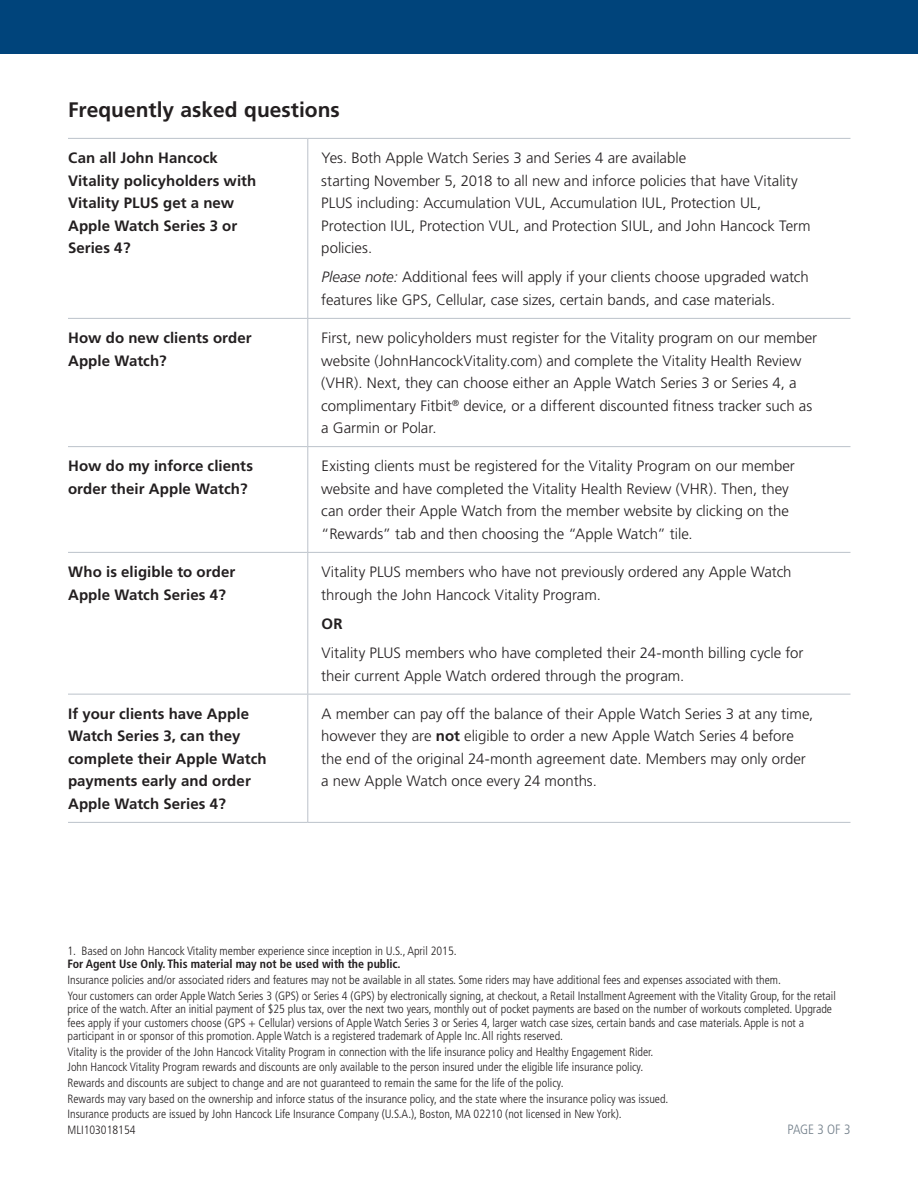
<style>
.page{position:relative;width:918px;height:1188px;background:#fff}
.page>*{position:absolute;margin:0;border:0;box-sizing:border-box;transform-origin:0 0}
.Chart_heads{font:700 21px "Frutiger LT Pro";color:#231f20}
.bulleted_text{font:300 15px/22.5px "Frutiger";color:#231f20}
.bulleted_text-2{font:700 15px/22.5px "Frutiger";letter-spacing:.005em;color:#231f20}
.t1{font:300 condensed 13.5px "Frutiger";letter-spacing:-.01em;color:#727f8a}
.t2{font:300 condensed 12px/13.5px "Frutiger";color:#231f20}
.t3{font:700 condensed 12px "Frutiger";color:#231f20}
.s1{font-style:italic}
.s2{font-weight:700}
</style>
<div class="page">
<div style="left:0;top:0;width:918px;height:54px;background:#00447b"></div>
<hr style="left:68px;top:138px;width:240px;height:1px;background:#bbc2ca">
<hr style="left:308px;top:138px;width:542px;height:1px;background:#bbc2ca">
<hr style="left:307px;top:139px;width:1px;height:179px;background:#bbc2ca">
<hr style="left:68px;top:318px;width:240px;height:1px;background:#bbc2ca">
<hr style="left:308px;top:318px;width:542px;height:1px;background:#bbc2ca">
<hr style="left:307px;top:319px;width:1px;height:127px;background:#bbc2ca">
<hr style="left:68px;top:446px;width:240px;height:1px;background:#bbc2ca">
<hr style="left:308px;top:446px;width:542px;height:1px;background:#bbc2ca">
<hr style="left:307px;top:447px;width:1px;height:105px;background:#bbc2ca">
<hr style="left:68px;top:552px;width:240px;height:1px;background:#bbc2ca">
<hr style="left:308px;top:552px;width:542px;height:1px;background:#bbc2ca">
<hr style="left:307px;top:553px;width:1px;height:141px;background:#bbc2ca">
<hr style="left:68px;top:694px;width:240px;height:1px;background:#bbc2ca">
<hr style="left:308px;top:694px;width:542px;height:1px;background:#bbc2ca">
<hr style="left:307px;top:694px;width:1px;height:128px;background:#bbc2ca">
<hr style="left:68px;top:822px;width:240px;height:1px;background:#bbc2ca">
<hr style="left:308px;top:822px;width:542px;height:1px;background:#bbc2ca">
<p class="Chart_heads" style="left:68px;top:97px;width:273px">Frequently asked questions</p>
<p class="bulleted_text-2" style="left:68px;top:147px;width:190px">Can all John Hancock<br>Vitality policyholders with<br>Vitality PLUS get a new<br>Apple Watch Series 3 or<br>Series 4?</p>
<p class="bulleted_text" style="left:321px;top:147px;width:491px">Yes. Both Apple Watch Series 3 and Series 4 are available<br>starting November 5, 2018 to all new and inforce policies that have Vitality PLUS including: Accumulation VUL, Accumulation IUL, Protection UL, Protection IUL, Protection VUL, and Protection SIUL, and John Hancock Term policies.</p>
<p class="bulleted_text" style="left:321px;top:266px;width:489px"><span class="s1">Please note:</span> Additional fees will apply if your clients choose upgraded watch features like GPS, Cellular, case sizes, certain bands, and case materials.</p>
<p class="bulleted_text-2" style="left:68px;top:327px;width:185px">How do new clients order<br>Apple Watch?</p>
<p class="bulleted_text" style="left:321px;top:327px;width:497px">First, new policyholders must register for the Vitality program on our member website (JohnHancockVitality.com) and complete the Vitality Health Review (VHR). Next, they can choose either an Apple Watch Series 3 or Series 4, a complimentary Fitbit<sup>®</sup> device, or a different discounted fitness tracker such as a Garmin or Polar.</p>
<p class="bulleted_text-2" style="left:68px;top:455px;width:187px">How do my inforce clients order their Apple Watch?</p>
<p class="bulleted_text" style="left:321px;top:455px;width:475px">Existing clients must be registered for the Vitality Program on our member website and have completed the Vitality Health Review (VHR). Then, they can order their Apple Watch from the member website by clicking on the “Rewards” tab and then choosing the “Apple Watch” tile.</p>
<p class="bulleted_text-2" style="left:68px;top:561px;width:169px">Who is eligible to order<br>Apple Watch Series 4?</p>
<p class="bulleted_text" style="left:321px;top:561px;width:472px">Vitality PLUS members who have not previously ordered any Apple Watch through the John Hancock Vitality Program.</p>
<p class="bulleted_text-2" style="left:322px;top:612px;width:23px">OR</p>
<p class="bulleted_text" style="left:321px;top:642px;width:484px">Vitality PLUS members who have completed their 24-month billing cycle for their current Apple Watch ordered through the program.</p>
<p class="bulleted_text-2" style="left:68px;top:702px;width:200px">If your clients have Apple<br>Watch Series 3, can they complete their Apple Watch payments early and order<br>Apple Watch Series 4?</p>
<p class="bulleted_text" style="left:321px;top:703px;width:494px">A member can pay off the balance of their Apple Watch Series 3 at any time, however they are <span class="s2">not</span> eligible to order a new Apple Watch Series 4 before the end of the original 24-month agreement date. Members may only order a new Apple Watch once every 24 months.</p>
<p class="t2" style="left:68px;top:944px;width:391px">1. Based on John Hancock Vitality member experience since inception in U.S., April 2015.</p>
<p class="t3" style="left:68px;top:957px;width:335px">For Agent Use Only. This material may not be used with the public.</p>
<p class="t2" style="left:68px;top:973px;width:715px">Insurance policies and/or associated riders and features may not be available in all states. Some riders may have additional fees and expenses associated with them.</p>
<p class="t2" style="left:68px;top:989px;width:770px">Your customers can order Apple Watch Series 3 (GPS) or Series 4 (GPS) by electronically signing, at checkout, a Retail Installment Agreement with the Vitality Group, for the retail price of the watch. After an initial payment of $25 plus tax, over the next two years, monthly out of pocket payments are based on the number of workouts completed. Upgrade fees apply if your customers choose (GPS + Cellular) versions of Apple Watch Series 3 or Series 4, larger watch case sizes, certain bands and case materials. Apple is not a participant in or sponsor of this promotion. Apple Watch is a registered trademark of Apple Inc. All rights reserved.</p>
<p class="t2" style="left:68px;top:1045px;width:587px">Vitality is the provider of the John Hancock Vitality Program in connection with the life insurance policy and Healthy Engagement Rider.</p>
<p class="t2" style="left:68px;top:1061px;width:577px">John Hancock Vitality Program rewards and discounts are only available to the person insured under the eligible life insurance policy.</p>
<p class="t2" style="left:68px;top:1076px;width:498px">Rewards and discounts are subject to change and are not guaranteed to remain the same for the life of the policy.</p>
<p class="t2" style="left:68px;top:1092px;width:602px">Rewards may vary based on the ownership and inforce status of the insurance policy, and the state where the insurance policy was issued.</p>
<p class="t2" style="left:68px;top:1108px;width:556px">Insurance products are issued by John Hancock Life Insurance Company (U.S.A.), Boston, MA 02210 (not licensed in New York).</p>
<p class="t2" style="left:68px;top:1123px;width:70px">MLI103018154</p>
<p class="t1" style="left:788px;top:1122px;width:64px">PAGE 3 OF 3</p>
</div>
